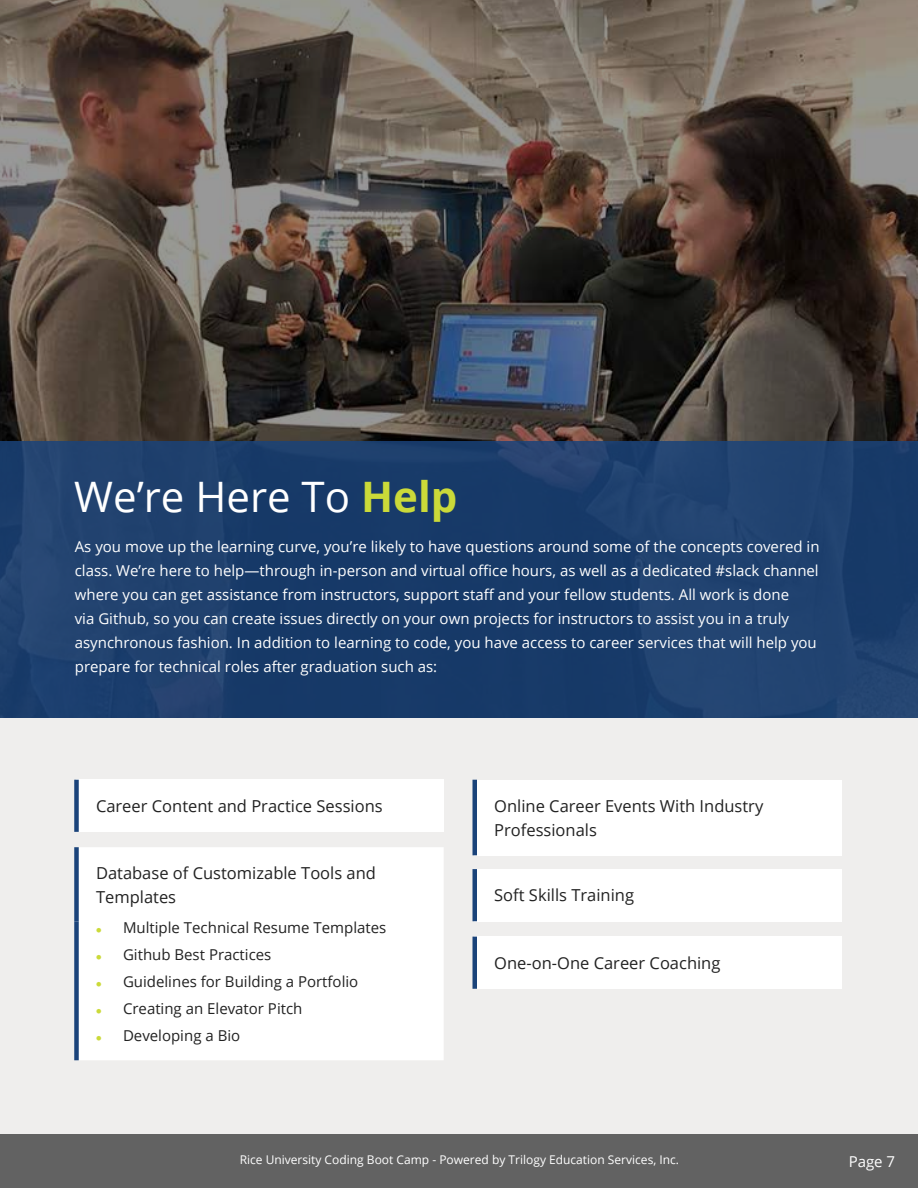
<style>
.page{position:relative;width:918px;height:1188px;background:#fff}
.page>*{position:absolute;margin:0;border:0;box-sizing:border-box;transform-origin:0 0}
.t1{font:42px "Open Sans";color:#fff}
.t2{font:16.5px/24px "Open Sans";color:#222}
.t3{font:15px/24px "Open Sans";color:#fefefe}
.t4{font:15px "Open Sans";color:#222}
.t5{font:15px "Open Sans";color:#fff}
.t6{font:12px "Open Sans";color:#fff}
.s1{font-weight:700;color:#cbda39}
.s2{font-family:"Freight Micro Pro";font-size:12px;color:#cbda39}
</style>
<div class="page">
<div style="left:0;top:1134px;width:918px;height:54px;background:#626262"></div>
<div style="left:0;top:504px;width:918px;height:630px;background:#efeeed"></div>
<img style="left:0;top:0;width:918px;height:441px">
<div style="left:76px;top:780px;width:368px;height:52px;background:#fff"></div>
<div style="left:74px;top:780px;width:5px;height:52px;background:#1a437a"></div>
<div style="left:475px;top:780px;width:367px;height:75px;background:#fff"></div>
<div style="left:472px;top:780px;width:5px;height:75px;background:#1a437a"></div>
<div style="left:475px;top:869px;width:367px;height:52px;background:#fff"></div>
<div style="left:472px;top:869px;width:5px;height:52px;background:#1a437a"></div>
<div style="left:475px;top:937px;width:367px;height:52px;background:#fff"></div>
<div style="left:472px;top:937px;width:5px;height:52px;background:#1a437a"></div>
<div style="left:79px;top:847px;width:365px;height:213px;background:#fff"></div>
<div style="left:74px;top:847px;width:5px;height:74px;background:#1a437a"></div>
<div style="left:74px;top:921px;width:5px;height:139px;background:#1a437a"></div>
<div style="left:0;top:441px;width:918px;height:277px;background:#1b3d6c"></div>
<h1 class="t1" style="left:74px;top:468px;width:385px">We’re Here To <span class="s1">Help</span></h1>
<p class="t3" style="left:75px;top:534px;width:746px">As you move up the learning curve, you’re likely to have questions around some of the concepts covered in class. We’re here to help—through in-person and virtual office hours, as well as a dedicated #slack channel where you can get assistance from instructors, support staff and your fellow students. All work is done<br>via Github, so you can create issues directly on your own projects for instructors to assist you in a truly asynchronous fashion. In addition to learning to code, you have access to career services that will help you prepare for technical roles after graduation such as:</p>
<p class="t2" style="left:96px;top:794px;width:288px">Career Content and Practice Sessions</p>
<p class="t2" style="left:494px;top:793px;width:271px">Online Career Events With Industry<br>Professionals</p>
<p class="t2" style="left:96px;top:861px;width:282px">Database of Customizable Tools and<br>Templates</p>
<p class="t4" style="left:96px;top:917px;width:292px"><span class="s2">•</span> Multiple Technical Resume Templates</p>
<p class="t4" style="left:96px;top:944px;width:177px"><span class="s2">•</span> Github Best Practices</p>
<p class="t4" style="left:96px;top:971px;width:264px"><span class="s2">•</span> Guidelines for Building a Portfolio</p>
<p class="t4" style="left:96px;top:998px;width:208px"><span class="s2">•</span> Creating an Elevator Pitch</p>
<p class="t4" style="left:96px;top:1025px;width:146px"><span class="s2">•</span> Developing a Bio</p>
<p class="t2" style="left:494px;top:883px;width:141px">Soft Skills Training</p>
<p class="t2" style="left:494px;top:951px;width:228px">One-on-One Career Coaching</p>
<p class="t6" style="left:240px;top:1152px;width:441px">Rice University Coding Boot Camp - Powered by Trilogy Education Services, Inc.</p>
<p class="t5" style="left:849px;top:1151px;width:48px">Page 7</p>
</div>
